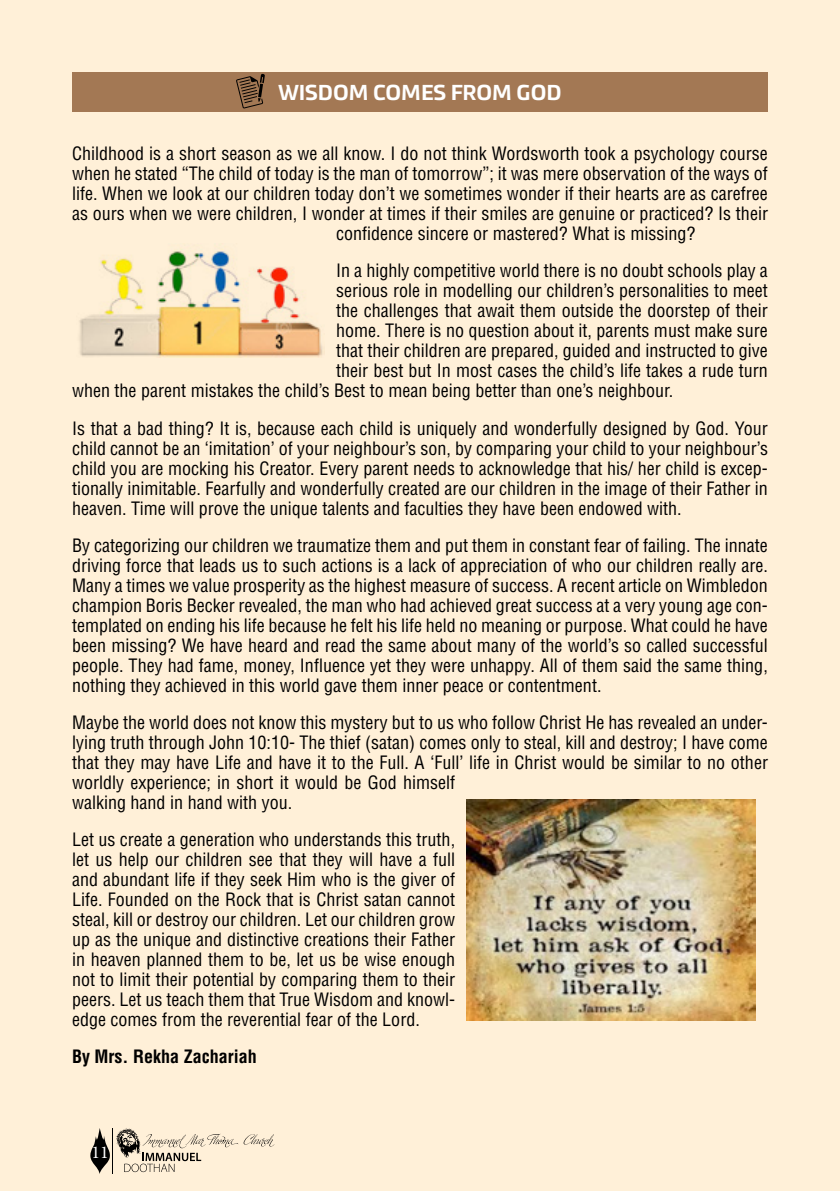
<style>
.page{position:relative;width:840px;height:1191px;background:#fff}
.page>*{position:absolute;margin:0;border:0;box-sizing:border-box;transform-origin:0 0}
.t1{font:500 22px "Akceler A";color:#fff}
.t2{font:condensed 18px/20px "Helvetica";color:#000;text-align:justify}
.t3{font:700 condensed 18px "Helvetica";color:#000}
.t4{font:18px "Minion Pro";color:#fff}
</style>
<div class="page">
<div style="left:0;top:0;width:839px;height:1191px;background:#fff0d8"></div>
<div style="left:72px;top:72px;width:695px;height:40px;background:#a37854"></div>
<img style="left:466px;top:799px;width:288px;height:221px">
<img style="left:79px;top:249px;width:244px;height:108px">
<svg style="left:236px;top:74px;width:29px;height:35px"></svg>
<hr style="left:112px;top:1128px;width:1px;height:46px;background:#000">
<svg style="left:116px;top:1128px;width:158px;height:44px"></svg>
<svg style="left:90px;top:1128px;width:20px;height:46px"></svg>
<p class="t1" style="left:278px;top:75px;width:285px">WISDOM COMES FROM GOD</p>
<p class="t2" style="left:72px;top:144px;width:697px">Childhood is a short season as we all know. I do not think Wordsworth took a psychology course</p>
<p class="t2" style="left:72px;top:164px;width:697px">when he stated “The child of today is the man of tomorrow”; it was mere observation of the ways of</p>
<p class="t2" style="left:72px;top:184px;width:697px">life. When we look at our children today don’t we sometimes wonder if their hearts are as carefree</p>
<p class="t2" style="left:72px;top:204px;width:697px">as ours when we were children, I wonder at times if their smiles are genuine or practiced? Is their</p>
<p class="t2" style="left:336px;top:224px;width:360px">confidence sincere or mastered? What is missing?</p>
<p class="t2" style="left:336px;top:261px;width:433px">In a highly competitive world there is no doubt schools play a</p>
<p class="t2" style="left:336px;top:281px;width:433px">serious role in modelling our children’s personalities to meet</p>
<p class="t2" style="left:336px;top:301px;width:433px">the challenges that await them outside the doorstep of their</p>
<p class="t2" style="left:336px;top:321px;width:433px">home. There is no question about it, parents must make sure</p>
<p class="t2" style="left:336px;top:341px;width:433px">that their children are prepared, guided and instructed to give</p>
<p class="t2" style="left:336px;top:361px;width:433px">their best but In most cases the child’s life takes a rude turn</p>
<p class="t2" style="left:72px;top:381px;width:602px">when the parent mistakes the child’s Best to mean being better than one’s neighbour.</p>
<p class="t2" style="left:72px;top:418px;width:697px">Is that a bad thing? It is, because each child is uniquely and wonderfully designed by God. Your child cannot be an ‘imitation’ of your neighbour’s son, by comparing your child to your neighbour’s child you are mocking his Creator. Every parent needs to acknowledge that his/ her child is excep&shy;tionally inimitable. Fearfully and wonderfully created are our children in the image of their Father in heaven. Time will prove the unique talents and faculties they have been endowed with.</p>
<p class="t2" style="left:72px;top:535px;width:697px">By categorizing our children we traumatize them and put them in constant fear of failing. The innate driving force that leads us to such actions is a lack of appreciation of who our children really are.<br>Many a times we value prosperity as the highest measure of success. A recent article on Wimbledon champion Boris Becker revealed, the man who had achieved great success at a very young age con&shy;templated on ending his life because he felt his life held no meaning or purpose. What could he have been missing? We have heard and read the same about many of the world’s so called successful people. They had fame, money, Influence yet they were unhappy. All of them said the same thing, nothing they achieved in this world gave them inner peace or contentment.</p>
<p class="t2" style="left:72px;top:712px;width:697px;text-align:left">Maybe the world does not know this mystery but to us who follow Christ He has revealed an under&shy;lying truth through John 10:10- The thief (satan) comes only to steal, kill and destroy; I have come that they may have Life and have it to the Full. A ‘Full’ life in Christ would be similar to no other worldly experience; in short it would be God himself<br>walking hand in hand with you.</p>
<p class="t2" style="left:72px;top:829px;width:384px">Let us create a generation who understands this truth, let us help our children see that they will have a full and abundant life if they seek Him who is the giver of Life. Founded on the Rock that is Christ satan cannot steal, kill or destroy our children. Let our children grow up as the unique and distinctive creations their Father in heaven planned them to be, let us be wise enough not to limit their potential by comparing them to their peers. Let us teach them that True Wisdom and knowl&shy;edge comes from the reverential fear of the Lord.</p>
<p class="t3" style="left:72px;top:1044px;width:186px">By Mrs. Rekha Zachariah</p>
<p class="t4" style="left:91px;top:1139px;width:19px">11</p>
</div>
